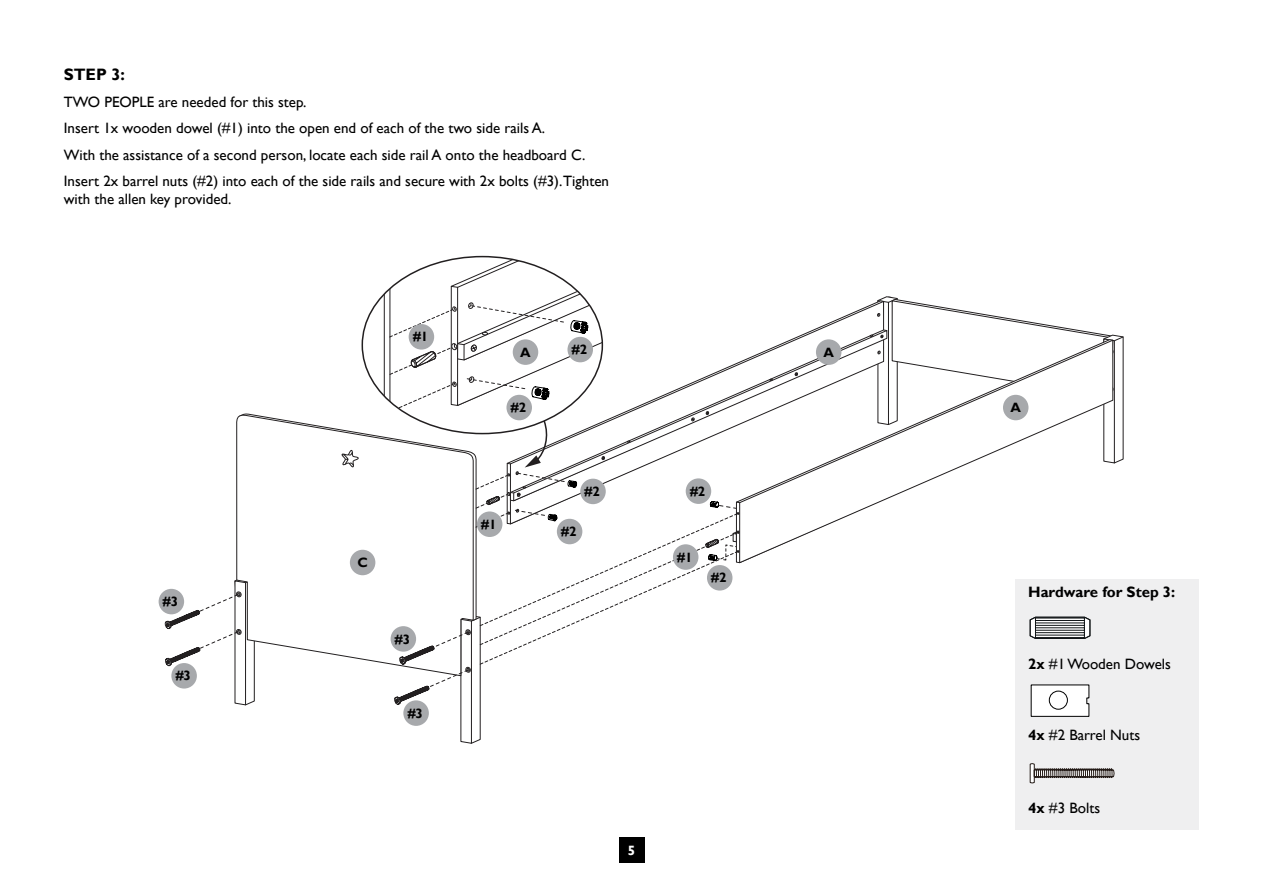
<style>
.page{position:relative;width:1263px;height:893px;background:#fff}
.page>*{position:absolute;margin:0;border:0;box-sizing:border-box;transform-origin:0 0}
.t1{font:700 16.5px "Gill Sans";color:#000}
.t2{font:15px/26.5px "Gill Sans";color:#000}
.t3{font:700 15px "Gill Sans";color:#000}
.t4{font:700 13.5px "Gill Sans";color:#000}
.t5{font:700 13.5px "Gill Sans";color:#fff}
.s1{font-weight:700}
</style>
<div class="page">
<div style="left:619px;top:838px;width:25px;height:25px;background:#000"></div>
<svg style="left:740px;top:464px;width:228px;height:99px"></svg>
<svg style="left:740px;top:305px;width:144px;height:220px"></svg>
<svg style="left:604px;top:330px;width:283px;height:171px"></svg>
<svg style="left:691px;top:417px;width:4px;height:4px"></svg>
<svg style="left:706px;top:411px;width:3px;height:4px"></svg>
<svg style="left:794px;top:372px;width:4px;height:4px"></svg>
<svg style="left:870px;top:296px;width:253px;height:168px"></svg>
<svg style="left:236px;top:414px;width:158px;height:251px"></svg>
<svg style="left:341px;top:450px;width:18px;height:18px"></svg>
<svg style="left:164px;top:577px;width:91px;height:128px"></svg>
<svg style="left:361px;top:255px;width:243px;height:208px"></svg>
<svg style="left:394px;top:455px;width:346px;height:289px"></svg>
<div style="left:1015px;top:579px;width:184px;height:250px;background:#efeff0"></div>
<svg style="left:1030px;top:617px;width:60px;height:22px"></svg>
<svg style="left:1031px;top:684px;width:58px;height:33px"></svg>
<svg style="left:1030px;top:763px;width:84px;height:20px"></svg>
<div style="left:350px;top:550px;width:25px;height:25px;background:#a7a9ac;border-radius:50%"></div>
<div style="left:686px;top:478px;width:25px;height:26px;background:#a7a9ac;border-radius:50%"></div>
<div style="left:707px;top:565px;width:25px;height:26px;background:#a7a9ac;border-radius:50%"></div>
<div style="left:159px;top:589px;width:25px;height:25px;background:#a7a9ac;border-radius:50%"></div>
<div style="left:171px;top:663px;width:26px;height:25px;background:#a7a9ac;border-radius:50%"></div>
<div style="left:409px;top:324px;width:25px;height:26px;background:#a7a9ac;border-radius:50%"></div>
<div style="left:816px;top:339px;width:25px;height:26px;background:#a7a9ac;border-radius:50%"></div>
<div style="left:580px;top:479px;width:26px;height:25px;background:#a7a9ac;border-radius:50%"></div>
<div style="left:557px;top:519px;width:25px;height:25px;background:#a7a9ac;border-radius:50%"></div>
<div style="left:1003px;top:395px;width:25px;height:25px;background:#a7a9ac;border-radius:50%"></div>
<div style="left:673px;top:544px;width:25px;height:26px;background:#a7a9ac;border-radius:50%"></div>
<div style="left:477px;top:511px;width:25px;height:26px;background:#a7a9ac;border-radius:50%"></div>
<div style="left:391px;top:626px;width:25px;height:26px;background:#a7a9ac;border-radius:50%"></div>
<div style="left:403px;top:700px;width:26px;height:26px;background:#a7a9ac;border-radius:50%"></div>
<div style="left:567px;top:337px;width:26px;height:25px;background:#a7a9ac;border-radius:50%"></div>
<div style="left:506px;top:395px;width:26px;height:25px;background:#a7a9ac;border-radius:50%"></div>
<div style="left:513px;top:339px;width:25px;height:26px;background:#a7a9ac;border-radius:50%"></div>
<p class="t1" style="left:64px;top:65px;width:63px">STEP 3:</p>
<p class="t2" style="left:64px;top:89px;width:547px">TWO PEOPLE are needed for this step.<br>Insert 1x wooden dowel (#1) into the open end of each of the two side rails A.<br>With the assistance of a second person, locate each side rail A onto the headboard C.<br>Insert 2x barrel nuts (#2) into each of the side rails and secure with 2x bolts (#3).Tighten</p>
<p class="t2" style="left:64px;top:186px;width:169px">with the allen key provided.</p>
<p class="t4" style="left:163px;top:594px;width:17px">#3</p>
<p class="t4" style="left:176px;top:668px;width:17px">#3</p>
<p class="t4" style="left:413px;top:329px;width:17px">#1</p>
<p class="t4" style="left:357px;top:554px;width:12px">C</p>
<p class="t4" style="left:395px;top:631px;width:17px">#3</p>
<p class="t4" style="left:408px;top:705px;width:17px">#3</p>
<p class="t4" style="left:520px;top:344px;width:12px">A</p>
<p class="t4" style="left:511px;top:400px;width:17px">#2</p>
<p class="t4" style="left:481px;top:516px;width:17px">#1</p>
<p class="t4" style="left:572px;top:342px;width:17px">#2</p>
<p class="t4" style="left:585px;top:483px;width:17px">#2</p>
<p class="t4" style="left:561px;top:523px;width:17px">#2</p>
<p class="t4" style="left:690px;top:483px;width:17px">#2</p>
<p class="t4" style="left:677px;top:549px;width:17px">#1</p>
<p class="t4" style="left:711px;top:570px;width:17px">#2</p>
<p class="t5" style="left:628px;top:842px;width:9px">5</p>
<p class="t4" style="left:823px;top:344px;width:12px">A</p>
<p class="t4" style="left:1010px;top:400px;width:12px">A</p>
<p class="t3" style="left:1028px;top:583px;width:149px">Hardware for Step 3:</p>
<p class="t2" style="left:1028px;top:651px;width:144px"><span class="s1">2x</span> #1 Wooden Dowels</p>
<p class="t2" style="left:1028px;top:722px;width:114px"><span class="s1">4x</span> #2 Barrel Nuts</p>
<p class="t2" style="left:1028px;top:795px;width:73px"><span class="s1">4x</span> #3 Bolts</p>
</div>
